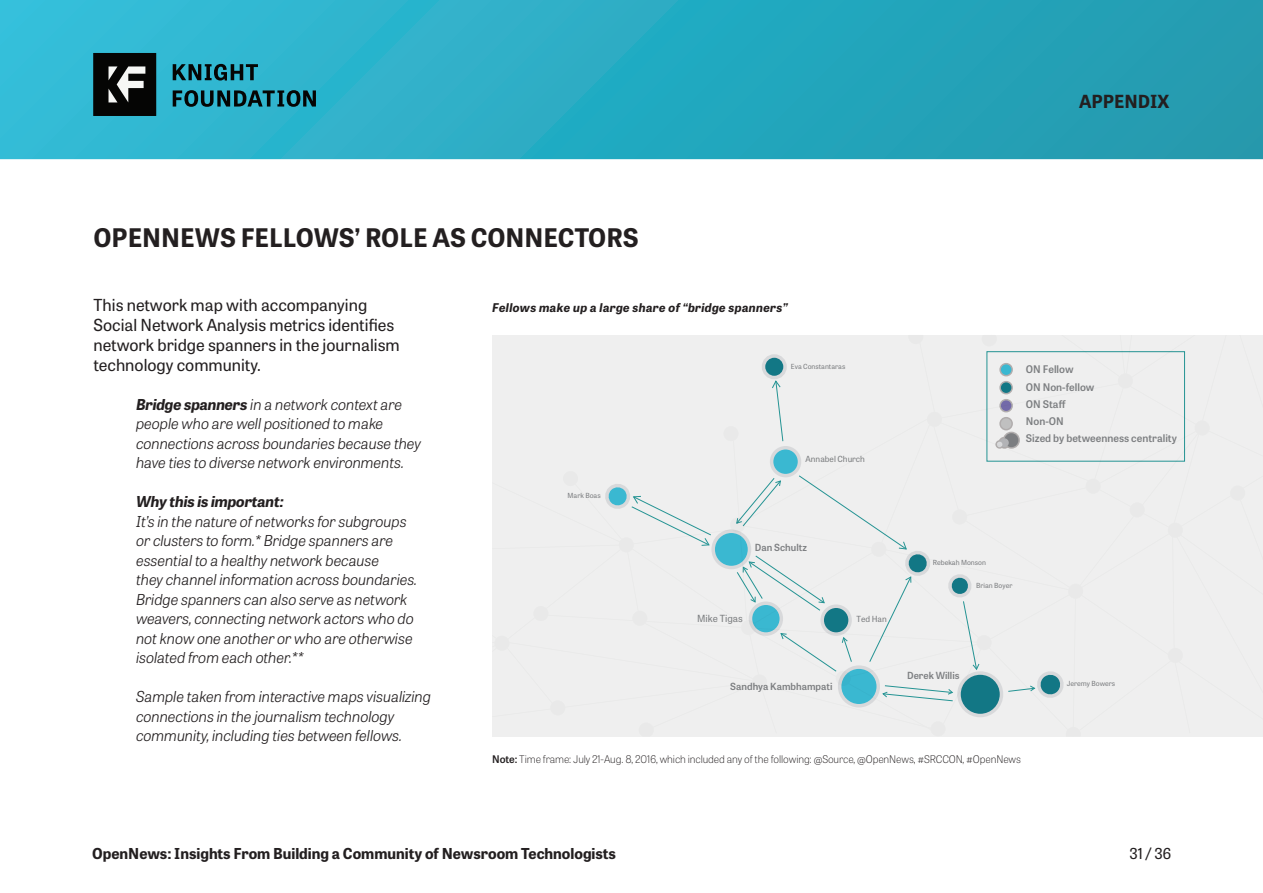
<style>
.page{position:relative;width:1263px;height:893px;background:#fff}
.page>*{position:absolute;margin:0;border:0;box-sizing:border-box;transform-origin:0 0}
.Title_pages{font:700 25.5px "Tablet Gothic";color:#231f20}
.t1{font:700 18px "Tablet Gothic";color:#231f20}
.Text_box{font:16.5px/19.8px "Tablet Gothic";color:#231f20}
.Small_italics{font:italic 300 15px/19.5px "Tablet Gothic";letter-spacing:-.01em;color:#231f20}
.t2{font:700 15px "Tablet Gothic";color:#231f20}
.Small_italics_-_bold{font:italic 700 15px "Tablet Gothic";letter-spacing:-.01em;color:#231f20}
.t3{font:15px "Tablet Gothic";color:#231f20}
.t4{font:italic 700 12px "Tablet Gothic";letter-spacing:.025em;color:#231f20}
.t5{font:100 10.5px "Tablet Gothic";letter-spacing:-.01em;color:#231f20}
.t6{font:600 10.5px/17.2px "Tablet Gothic";color:#808285}
.t7{font:600 9.75px "Tablet Gothic";color:#808285}
.t8{font:9.75px "Tablet Gothic";color:#808285}
.t9{font:8.4px "Tablet Gothic";color:#808285}
.t10{font:7.05px "Tablet Gothic";color:#808285}
.s1{font-weight:700}
.s2{font-weight:600}
</style>
<div class="page">
<svg style="left:0;top:0;width:1263px;height:159px;background:#29aac2"></svg>
<svg style="left:93px;top:53px;width:63px;height:63px;background:#272827"></svg>
<svg style="left:173px;top:64px;width:85px;height:17px"></svg>
<svg style="left:173px;top:90px;width:143px;height:17px;background:#1b616e"></svg>
<div style="left:492px;top:335px;width:771px;height:402px;background:#efefef"></div>
<p class="t1" style="left:1079px;top:89px;width:92px">APPENDIX</p>
<p class="Title_pages" style="left:94px;top:219px;width:547px">OPENNEWS FELLOWS’ ROLE AS CONNECTORS</p>
<p class="Text_box" style="left:94px;top:295px;width:308px">This network map with accompanying Social Network Analysis metrics identifies network bridge spanners in the journalism technology community.</p>
<p class="Small_italics" style="left:136px;top:394px;width:286px"><span class="s1">Bridge spanners</span> in a network context are people who are well positioned to make connections across boundaries because they have ties to diverse network environments.</p>
<p class="Small_italics_-_bold" style="left:136px;top:490px;width:149px">Why this is important:</p>
<p class="Small_italics" style="left:136px;top:511px;width:272px">It’s in the nature of networks for subgroups</p>
<p class="Small_italics" style="left:136px;top:530px;width:259px">or clusters to form.* Bridge spanners are essential to a healthy network because</p>
<p class="Small_italics" style="left:136px;top:569px;width:283px">they channel information across boundaries.<br>Bridge spanners can also serve as network weavers, connecting network actors who do not know one another or who are otherwise isolated from each other.**</p>
<p class="Small_italics" style="left:136px;top:686px;width:296px">Sample taken from interactive maps visualizing connections in the journalism technology community, including ties between fellows.</p>
<p class="t4" style="left:492px;top:299px;width:297px">Fellows make up a large share of “bridge spanners”</p>
<p class="t10" style="left:791px;top:362px;width:56px">Eva Constantaras</p>
<p class="t10" style="left:568px;top:491px;width:35px">Mark Boas</p>
<p class="t9" style="left:805px;top:453px;width:61px">Annabel Church</p>
<p class="t7" style="left:755px;top:541px;width:53px">Dan Schultz</p>
<p class="t8" style="left:697px;top:612px;width:47px">Mike Tigas</p>
<p class="t9" style="left:856px;top:613px;width:32px">Ted Han</p>
<p class="t7" style="left:730px;top:680px;width:104px">Sandhya Kambhampati</p>
<p class="t6" style="left:1026px;top:360px;width:152px">ON Fellow<br>ON Non-fellow<br>ON Staff<br>Non-ON<br>Sized by betweenness centrality</p>
<p class="t10" style="left:933px;top:558px;width:55px">Rebekah Monson</p>
<p class="t10" style="left:976px;top:581px;width:38px">Brian Boyer</p>
<p class="t7" style="left:907px;top:669px;width:54px">Derek Willis</p>
<p class="t10" style="left:1067px;top:679px;width:50px">Jeremy Bowers</p>
<p class="t5" style="left:492px;top:752px;width:530px"><span class="s2">Note:</span> Time frame: July 21-Aug. 8, 2016, which included any of the following: @Source, @OpenNews, #SRCCON, #OpenNews</p>
<p class="t2" style="left:92px;top:843px;width:525px">OpenNews: Insights From Building a Community of Newsroom Technologists</p>
<p class="t3" style="left:1129px;top:844px;width:43px">31 / 36</p>
</div>
